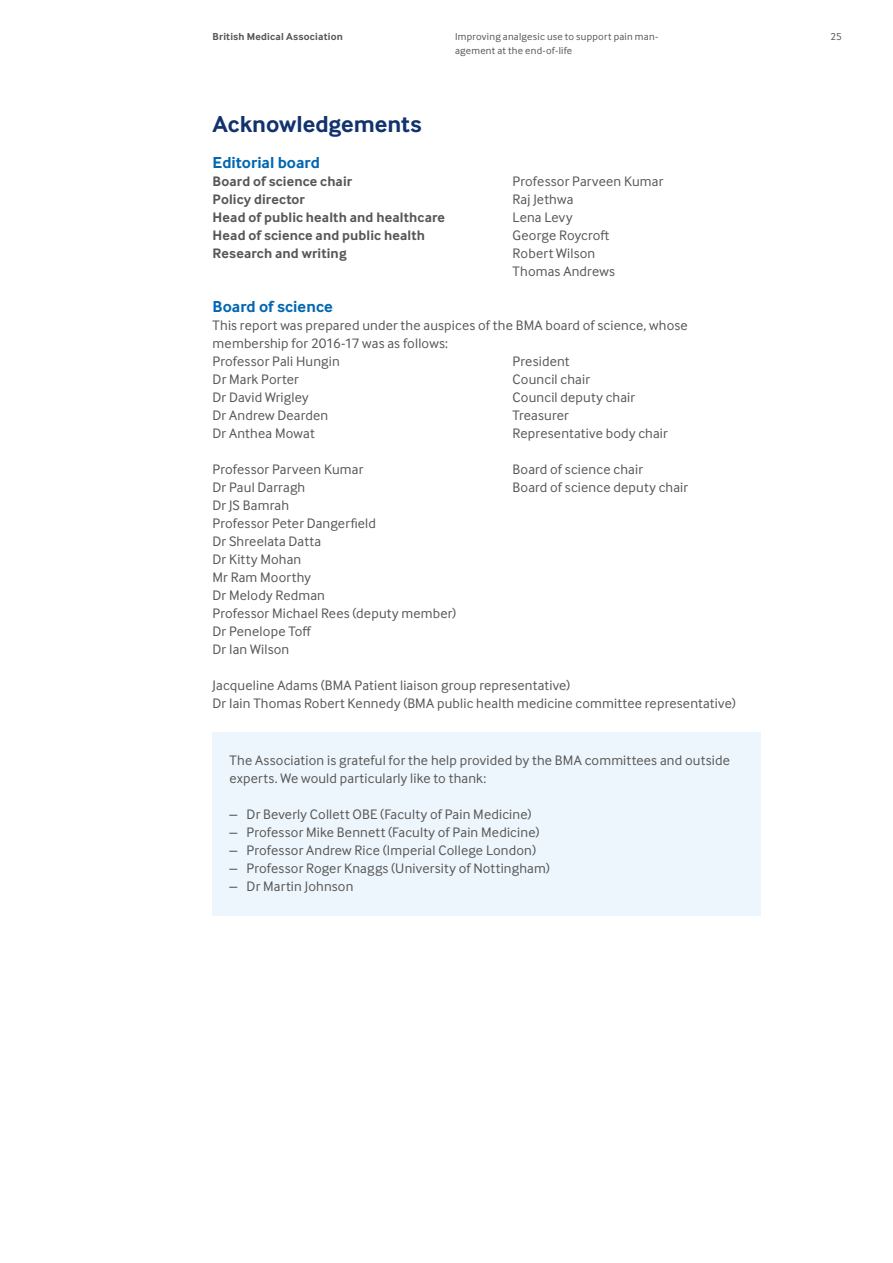
<style>
.page{position:relative;width:893px;height:1263px;background:#fff}
.page>*{position:absolute;margin:0;border:0;box-sizing:border-box;transform-origin:0 0}
.t1{font:700 24px "Inter Face";color:#12326e}
.t2{font:700 16.5px "Inter Face";letter-spacing:.005em;color:#0067b1}
.t3{font:14.25px/18px "Inter Face";letter-spacing:.01em;color:#575756}
.t4{font:700 14.25px "Inter Face";letter-spacing:.01em;color:#575756}
.t5{font:10.5px "Inter Face";letter-spacing:.025em;color:#575756}
.t6{font:700 10.5px "Inter Face";letter-spacing:.02em;color:#575756}
</style>
<div class="page">
<div style="left:213px;top:732px;width:548px;height:183px;background:#eef6fd"></div>
<p class="t6" style="left:213px;top:30px;width:132px">British Medical Association</p>
<p class="t5" style="left:455px;top:31px;width:205px">Improving analgesic use to support pain man-</p>
<p class="t5" style="left:830px;top:31px;width:13px">25</p>
<p class="t5" style="left:455px;top:44px;width:119px">agement at the end-of-life</p>
<h1 class="t1" style="left:213px;top:110px;width:211px">Acknowledgements</h1>
<p class="t2" style="left:213px;top:153px;width:109px">Editorial board</p>
<p class="t4" style="left:213px;top:173px;width:141px">Board of science chair</p>
<p class="t3" style="left:513px;top:172px;width:152px">Professor Parveen Kumar</p>
<p class="t4" style="left:213px;top:191px;width:94px">Policy director</p>
<p class="t3" style="left:513px;top:190px;width:62px">Raj Jethwa</p>
<p class="t4" style="left:213px;top:209px;width:234px">Head of public health and healthcare</p>
<p class="t3" style="left:513px;top:208px;width:61px">Lena Levy</p>
<p class="t4" style="left:213px;top:227px;width:214px">Head of science and public health</p>
<p class="t3" style="left:513px;top:226px;width:98px">George Roycroft</p>
<p class="t4" style="left:213px;top:245px;width:135px">Research and writing</p>
<p class="t3" style="left:513px;top:244px;width:104px">Robert Wilson<br>Thomas Andrews</p>
<p class="t2" style="left:213px;top:297px;width:122px">Board of science</p>
<p class="t3" style="left:213px;top:316px;width:477px">This report was prepared under the auspices of the BMA board of science, whose membership for 2016-17 was as follows:<br>Professor Pali Hungin</p>
<p class="t3" style="left:513px;top:352px;width:58px">President</p>
<p class="t3" style="left:213px;top:370px;width:88px">Dr Mark Porter</p>
<p class="t3" style="left:513px;top:370px;width:79px">Council chair</p>
<p class="t3" style="left:213px;top:388px;width:98px">Dr David Wrigley</p>
<p class="t3" style="left:513px;top:388px;width:124px">Council deputy chair</p>
<p class="t3" style="left:213px;top:406px;width:117px">Dr Andrew Dearden</p>
<p class="t3" style="left:513px;top:406px;width:58px">Treasurer</p>
<p class="t3" style="left:213px;top:424px;width:104px">Dr Anthea Mowat</p>
<p class="t3" style="left:513px;top:424px;width:157px">Representative body chair</p>
<p class="t3" style="left:213px;top:460px;width:152px">Professor Parveen Kumar</p>
<p class="t3" style="left:513px;top:460px;width:132px">Board of science chair</p>
<p class="t3" style="left:213px;top:478px;width:94px">Dr Paul Darragh</p>
<p class="t3" style="left:513px;top:478px;width:177px">Board of science deputy chair</p>
<p class="t3" style="left:213px;top:496px;width:245px">Dr JS Bamrah<br>Professor Peter Dangerfield<br>Dr Shreelata Datta<br>Dr Kitty Mohan<br>Mr Ram Moorthy<br>Dr Melody Redman<br>Professor Michael Rees (deputy member)<br>Dr Penelope Toff<br>Dr Ian Wilson</p>
<p class="t3" style="left:213px;top:676px;width:525px">Jacqueline Adams (BMA Patient liaison group representative)<br>Dr Iain Thomas Robert Kennedy (BMA public health medicine committee representative)</p>
<p class="t3" style="left:230px;top:751px;width:502px">The Association is grateful for the help provided by the BMA committees and outside experts. We would particularly like to thank:</p>
<p class="t3" style="left:230px;top:805px;width:303px">– Dr Beverly Collett OBE (Faculty of Pain Medicine)</p>
<p class="t3" style="left:230px;top:823px;width:311px">– Professor Mike Bennett (Faculty of Pain Medicine)</p>
<p class="t3" style="left:230px;top:841px;width:308px">– Professor Andrew Rice (Imperial College London)</p>
<p class="t3" style="left:230px;top:859px;width:322px">– Professor Roger Knaggs (University of Nottingham)</p>
<p class="t3" style="left:230px;top:877px;width:125px">– Dr Martin Johnson</p>
</div>
